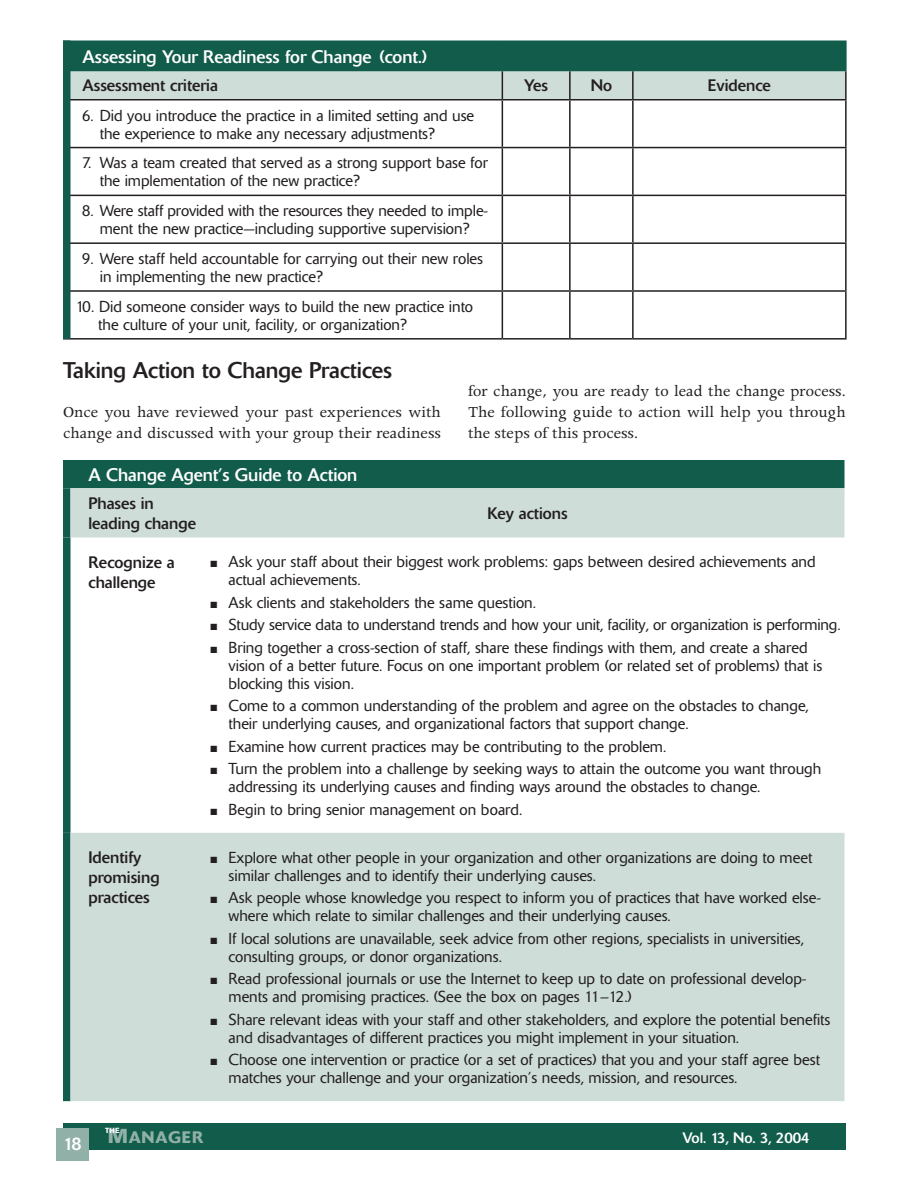
<style>
.page{position:relative;width:918px;height:1188px;background:#fff}
.page>*{position:absolute;margin:0;border:0;box-sizing:border-box;transform-origin:0 0}
.t1{font:22.5px "Delta";color:#231f20}
.t2{font:18px "Delta";color:#fff}
.t3{font:17.25px/21px "Apollo";color:#231f20}
.t4{font:16.5px/19.8px "Delta";color:#231f20}
.t5{font:500 16.5px "Delta";letter-spacing:.05em;color:#91b1a8}
.t6{font:300 15.75px/18px "Delta";color:#231f20}
.t7{font:15px "Delta";color:#fff}
.t8{font:900 7.5px "Frutiger";color:#fff}
.s1{font-family:"Frutiger";font-weight:900;font-size:20.25px}
</style>
<div class="page">
<div style="left:63px;top:1124px;width:783px;height:26px;background:#115c4a"></div>
<div style="left:56px;top:1129px;width:33px;height:32px;background:#91b1a8"></div>
<hr style="left:845px;top:71px;width:2px;height:28px;background:#231f20">
<hr style="left:502px;top:100px;width:1px;height:47px;background:#231f20">
<hr style="left:569px;top:100px;width:2px;height:47px;background:#231f20">
<hr style="left:633px;top:99px;width:214px;height:1px;background:#231f20">
<hr style="left:632px;top:100px;width:2px;height:47px;background:#231f20">
<hr style="left:845px;top:100px;width:2px;height:47px;background:#231f20">
<hr style="left:63px;top:147px;width:439px;height:1px;background:#231f20">
<hr style="left:502px;top:147px;width:68px;height:1px;background:#231f20">
<hr style="left:502px;top:148px;width:1px;height:47px;background:#231f20">
<hr style="left:570px;top:147px;width:63px;height:1px;background:#231f20">
<hr style="left:569px;top:148px;width:2px;height:47px;background:#231f20">
<hr style="left:633px;top:147px;width:214px;height:1px;background:#231f20">
<hr style="left:632px;top:148px;width:2px;height:47px;background:#231f20">
<hr style="left:845px;top:148px;width:2px;height:47px;background:#231f20">
<hr style="left:63px;top:195px;width:439px;height:1px;background:#231f20">
<hr style="left:502px;top:195px;width:68px;height:1px;background:#231f20">
<hr style="left:502px;top:196px;width:1px;height:46px;background:#231f20">
<hr style="left:570px;top:195px;width:63px;height:1px;background:#231f20">
<hr style="left:569px;top:196px;width:2px;height:46px;background:#231f20">
<hr style="left:633px;top:195px;width:214px;height:1px;background:#231f20">
<hr style="left:632px;top:196px;width:2px;height:46px;background:#231f20">
<hr style="left:845px;top:196px;width:2px;height:46px;background:#231f20">
<hr style="left:63px;top:242px;width:439px;height:2px;background:#231f20">
<hr style="left:502px;top:242px;width:68px;height:2px;background:#231f20">
<hr style="left:502px;top:244px;width:1px;height:46px;background:#231f20">
<hr style="left:570px;top:242px;width:63px;height:2px;background:#231f20">
<hr style="left:569px;top:244px;width:2px;height:46px;background:#231f20">
<hr style="left:633px;top:242px;width:214px;height:2px;background:#231f20">
<hr style="left:632px;top:244px;width:2px;height:46px;background:#231f20">
<hr style="left:845px;top:244px;width:2px;height:46px;background:#231f20">
<hr style="left:63px;top:290px;width:439px;height:2px;background:#231f20">
<hr style="left:502px;top:290px;width:68px;height:2px;background:#231f20">
<hr style="left:502px;top:292px;width:1px;height:46px;background:#231f20">
<hr style="left:570px;top:290px;width:63px;height:2px;background:#231f20">
<hr style="left:569px;top:292px;width:2px;height:46px;background:#231f20">
<hr style="left:633px;top:290px;width:214px;height:2px;background:#231f20">
<hr style="left:632px;top:292px;width:2px;height:46px;background:#231f20">
<hr style="left:845px;top:292px;width:2px;height:46px;background:#231f20">
<hr style="left:63px;top:338px;width:439px;height:2px;background:#231f20">
<hr style="left:502px;top:338px;width:68px;height:2px;background:#231f20">
<hr style="left:570px;top:338px;width:63px;height:2px;background:#231f20">
<hr style="left:633px;top:338px;width:214px;height:2px;background:#231f20">
<hr style="left:63px;top:40px;width:439px;height:2px;background:#115c4a">
<svg style="left:70px;top:42px;width:776px;height:58px;background:#6d998e"></svg>
<hr style="left:502px;top:40px;width:68px;height:2px;background:#115c4a">
<hr style="left:570px;top:40px;width:63px;height:2px;background:#115c4a">
<hr style="left:633px;top:40px;width:214px;height:2px;background:#115c4a">
<hr style="left:845px;top:42px;width:2px;height:28px;background:#115c4a">
<hr style="left:63px;top:70px;width:439px;height:1px;background:#115c4a">
<hr style="left:502px;top:70px;width:68px;height:1px;background:#115c4a">
<hr style="left:570px;top:70px;width:63px;height:1px;background:#115c4a">
<hr style="left:633px;top:70px;width:214px;height:1px;background:#115c4a">
<div style="left:63px;top:40px;width:7px;height:299px;background:#115c4a"></div>
<div style="left:63px;top:460px;width:781px;height:28px;background:#115c4a"></div>
<div style="left:63px;top:488px;width:7px;height:613px;background:#115c4a"></div>
<svg style="left:70px;top:488px;width:774px;height:613px;fill:#cfddd9"></svg>
<p class="t2" style="left:82px;top:46px;width:346px">Assessing Your Readiness for Change (cont.)</p>
<p class="t4" style="left:82px;top:76px;width:137px">Assessment criteria</p>
<p class="t4" style="left:524px;top:76px;width:25px">Yes</p>
<p class="t4" style="left:591px;top:76px;width:23px">No</p>
<p class="t4" style="left:708px;top:76px;width:64px">Evidence</p>
<p class="t6" style="left:100px;top:106px;width:376px;text-indent:-18px">6. Did you introduce the practice in a limited setting and use the experience to make any necessary adjustments?</p>
<p class="t6" style="left:100px;top:154px;width:390px;text-indent:-18px">7. Was a team created that served as a strong support base for the implementation of the new practice?</p>
<p class="t6" style="left:82px;top:202px;width:408px;text-align:center">8. Were staff provided with the resources they needed to imple&shy;ment the new practice—including supportive supervision?</p>
<p class="t6" style="left:100px;top:250px;width:385px;text-indent:-18px">9. Were staff held accountable for carrying out their new roles in implementing the new practice?</p>
<p class="t6" style="left:98px;top:298px;width:376px;text-indent:-22px">10. Did someone consider ways to build the new practice into the culture of your unit, facility, or organization?</p>
<h1 class="t1" style="left:63px;top:357px;width:331px">Taking Action to Change Practices</h1>
<p class="t3" style="left:63px;top:402px;width:379px">Once you have reviewed your past experiences with change and discussed with your group their readiness</p>
<p class="t3" style="left:468px;top:381px;width:380px;text-align:justify">for change, you are ready to lead the change process.<br>The following guide to action will help you through the steps of this process.</p>
<p class="t2" style="left:88px;top:464px;width:270px">A Change Agent’s Guide to Action</p>
<p class="t4" style="left:88px;top:494px;width:109px">Phases in leading change</p>
<p class="t4" style="left:487px;top:504px;width:82px">Key actions</p>
<p class="t4" style="left:88px;top:552px;width:88px">Recognize a challenge</p>
<p class="t6" style="left:229px;top:553px;width:589px;text-indent:-18px">■ Ask your staff about their biggest work problems: gaps between desired achievements and actual achievements.</p>
<p class="t6" style="left:211px;top:594px;width:327px">■ Ask clients and stakeholders the same question.</p>
<p class="t6" style="left:211px;top:616px;width:632px">■ Study service data to understand trends and how your unit, facility, or organization is performing.</p>
<p class="t6" style="left:229px;top:639px;width:595px;text-indent:-18px">■ Bring together a cross-section of staff, share these findings with them, and create a shared vision of a better future. Focus on one important problem (or related set of problems) that is blocking this vision.</p>
<p class="t6" style="left:229px;top:697px;width:582px;text-indent:-18px">■ Come to a common understanding of the problem and agree on the obstacles to change, their underlying causes, and organizational factors that support change.</p>
<p class="t6" style="left:211px;top:738px;width:457px">■ Examine how current practices may be contributing to the problem.</p>
<p class="t6" style="left:229px;top:760px;width:594px;text-indent:-18px">■ Turn the problem into a challenge by seeking ways to attain the outcome you want through addressing its underlying causes and finding ways around the obstacles to change.</p>
<p class="t6" style="left:211px;top:801px;width:313px">■ Begin to bring senior management on board.</p>
<p class="t4" style="left:88px;top:848px;width:73px">Identify promising practices</p>
<p class="t6" style="left:229px;top:848px;width:585px;text-indent:-18px">■ Explore what other people in your organization and other organizations are doing to meet similar challenges and to identify their underlying causes.</p>
<p class="t6" style="left:229px;top:889px;width:594px;text-indent:-18px">■ Ask people whose knowledge you respect to inform you of practices that have worked else&shy;where which relate to similar challenges and their underlying causes.</p>
<p class="t6" style="left:229px;top:929px;width:577px;text-indent:-18px">■ If local solutions are unavailable, seek advice from other regions, specialists in universities, consulting groups, or donor organizations.</p>
<p class="t6" style="left:229px;top:970px;width:579px;text-indent:-18px">■ Read professional journals or use the Internet to keep up to date on professional develop&shy;ments and promising practices. (See the box on pages 11–12.)</p>
<p class="t6" style="left:229px;top:1010px;width:603px;text-indent:-18px">■ Share relevant ideas with your staff and other stakeholders, and explore the potential benefits and disadvantages of different practices you might implement in your situation.</p>
<p class="t6" style="left:229px;top:1051px;width:593px;text-indent:-18px">■ Choose one intervention or practice (or a set of practices) that you and your staff agree best matches your challenge and your organization’s needs, mission, and resources.</p>
<p class="t2" style="left:63px;top:1134px;width:20px">18</p>
<p class="t8" style="left:105px;top:1126px;width:16px">THE</p>
<p class="t5" style="left:108px;top:1127px;width:97px"><span class="s1">M</span>ANAGER</p>
<p class="t7" style="left:683px;top:1129px;width:129px">Vol. 13, No. 3, 2004</p>
</div>
